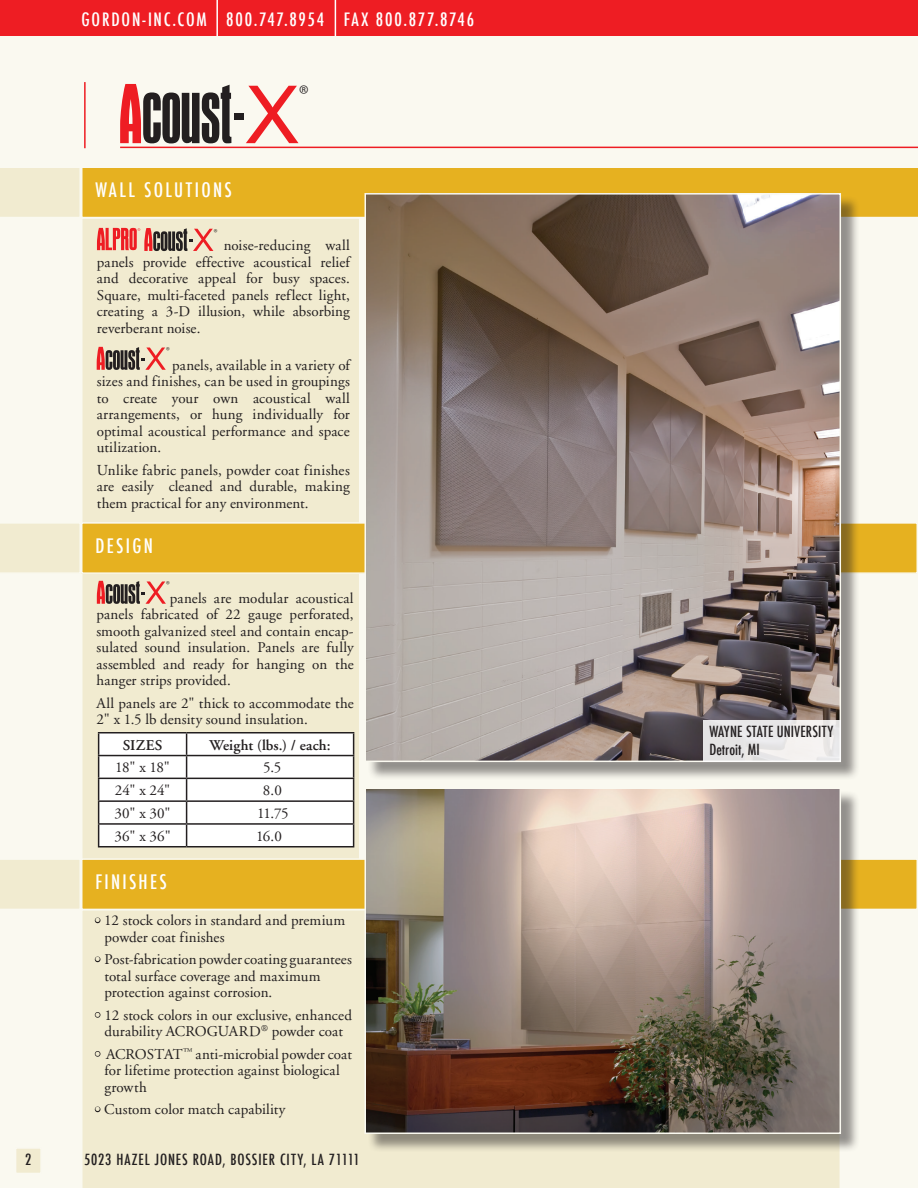
<style>
.page{position:relative;width:918px;height:1188px;background:#faf9f0}
.page>*{position:absolute;margin:0;border:0;box-sizing:border-box;transform-origin:0 0}
.t1{font:500 condensed 19.5px "Futura";letter-spacing:.12em;color:#fff}
.t2{font:18.45px "Myriad";color:#231f20}
.t3{font:500 condensed 18px "Futura";letter-spacing:.1em;color:#fff}
.Copy{font:15px/16.5px "Adobe Garamond";letter-spacing:.01em;color:#231f20;text-align:justify}
.Option_subhead{font:500 condensed 15px "Futura";letter-spacing:.055em;color:#231f20}
.Elements{font:500 condensed 15px/18px "Futura";letter-spacing:.005em;color:#231f20}
.Copy-2{font:600 15px "Adobe Garamond";letter-spacing:.01em;color:#231f20}
.t4{font:7.2px "Myriad";color:#231f20}
.s1{color:#f1ebd0}
</style>
<div class="page">
<div style="left:82px;top:219px;width:277px;height:639px;background:#f1ebd0"></div>
<div style="left:82px;top:910px;width:758px;height:278px;background:#f1ebd0"></div>
<svg style="left:0;top:168px;width:918px;height:49px;background:#e7b836"></svg>
<div style="left:15px;top:1147px;width:27px;height:27px;background:#f1ebd0;border:2px solid #faf9f0"></div>
<div style="left:0;top:0;width:918px;height:35px;background:#ee1d23"></div>
<hr style="left:84px;top:82px;width:2px;height:66px;background:#ee1d23">
<hr style="left:120px;top:147px;width:798px;height:1px;background:#ee1d23">
<svg style="left:120px;top:84px;width:111px;height:59px"></svg>
<div style="left:234px;top:113px;width:10px;height:7px;background:#231f20"></div>
<svg style="left:246px;top:86px;width:52px;height:57px"></svg>
<div style="left:82px;top:523px;width:835px;height:50px;background:#e6b120"></div>
<div style="left:81px;top:522px;width:837px;height:52px;border:2px solid #faf9f0"></div>
<div style="left:0;top:523px;width:80px;height:50px;background:#f1ebd0"></div>
<div style="left:367px;top:195px;width:493px;height:586px;background:#231f20;opacity:.48"></div>
<img style="left:367px;top:196px;width:471px;height:563px">
<div style="left:364px;top:193px;width:477px;height:569px;border:2px solid #faf9f0"></div>
<svg style="left:97px;top:347px;width:69px;height:23px;background:#af8478"></svg>
<hr style="left:98px;top:732px;width:89px;height:2px;background:#231f20">
<hr style="left:187px;top:732px;width:167px;height:2px;background:#231f20">
<svg style="left:98px;top:733px;width:256px;height:113px"></svg>
<hr style="left:98px;top:846px;width:89px;height:1px;background:#231f20">
<hr style="left:187px;top:846px;width:167px;height:1px;background:#231f20">
<svg style="left:97px;top:228px;width:116px;height:23px;background:#c97f74"></svg>
<svg style="left:97px;top:581px;width:69px;height:23px;background:#af8478"></svg>
<div style="left:82px;top:859px;width:835px;height:50px;background:#e6b120"></div>
<div style="left:81px;top:858px;width:837px;height:52px;border:2px solid #faf9f0"></div>
<div style="left:0;top:860px;width:80px;height:49px;background:#f1ebd0"></div>
<div style="left:367px;top:790px;width:493px;height:363px;background:#231f20;opacity:.48"></div>
<img style="left:367px;top:791px;width:471px;height:340px">
<div style="left:364px;top:788px;width:477px;height:346px;border:2px solid #faf9f0"></div>
<svg style="left:94px;top:916px;width:8px;height:8px"></svg>
<svg style="left:94px;top:955px;width:8px;height:8px"></svg>
<svg style="left:94px;top:1011px;width:8px;height:8px"></svg>
<svg style="left:94px;top:1050px;width:8px;height:8px"></svg>
<svg style="left:94px;top:1105px;width:8px;height:8px"></svg>
<hr style="left:335px;top:0;width:1px;height:36px;background:#fff">
<hr style="left:216px;top:0;width:2px;height:36px;background:#fff">
<div style="left:703px;top:720px;width:137px;height:41px;background:#e9e8e9"></div>
<p class="t3" style="left:81px;top:7px;width:394px">GORDON-INC.COM 800.747.8954 FAX 800.877.8746</p>
<p class="t1" style="left:95px;top:177px;width:138px">WALL SOLUTIONS</p>
<p class="t4" style="left:214px;top:228px;width:5px">®</p>
<p class="t2" style="left:299px;top:83px;width:11px">®</p>
<p class="Copy" style="left:97px;top:238px;width:255px;text-indent:127px">noise-reducing wall panels provide effective acoustical relief and decorative appeal for busy spaces.<br>Square, multi-faceted panels reflect light, creating a 3-D illusion, while absorbing reverberant noise.</p>
<p class="t4" style="left:166px;top:346px;width:5px">®</p>
<p class="Copy" style="left:97px;top:357px;width:255px;text-indent:75px">panels, available in a variety of sizes and finishes, can be used in groupings to create your own acoustical wall arrangements, or hung individually for optimal acoustical performance and space utilization.</p>
<p class="Copy" style="left:97px;top:462px;width:255px">Unlike fabric panels, powder coat finishes are easily cleaned and durable, making them practical for any environment.</p>
<p class="t1" style="left:95px;top:533px;width:59px">DESIGN</p>
<p class="t4" style="left:166px;top:580px;width:5px">®</p>
<p class="Copy" style="left:96px;top:590px;width:259px;text-indent:74px">panels are modular acoustical panels fabricated of 22 gauge perforated, smooth galvanized steel and contain encap&shy;sulated sound insulation. Panels are fully assembled and ready for hanging on the hanger strips provided.</p>
<p class="Copy" style="left:96px;top:695px;width:259px">All panels are 2" thick to accommodate the<br>2" x 1.5 lb density sound insulation.</p>
<p class="Copy-2" style="left:123px;top:737px;width:41px">SIZES</p>
<p class="Copy-2" style="left:209px;top:737px;width:123px">Weight (lbs.) / each:</p>
<p class="Copy" style="left:115px;top:760px;width:56px">18" x 18"</p>
<p class="Copy" style="left:263px;top:760px;width:19px">5.5</p>
<p class="Copy" style="left:115px;top:783px;width:57px">24" x 24"</p>
<p class="Copy" style="left:263px;top:783px;width:20px">8.0</p>
<p class="Copy" style="left:115px;top:805px;width:58px">30" x 30"</p>
<p class="Copy" style="left:257px;top:805px;width:33px">11.75</p>
<p class="Copy" style="left:114px;top:828px;width:58px">36" x 36"</p>
<p class="Copy" style="left:256px;top:828px;width:27px">16.0</p>
<p class="t1" style="left:95px;top:869px;width:73px">FINISHES</p>
<p class="Copy" style="left:104px;top:913px;width:242px;text-indent:-10px"><span class="s1">•</span> 12 stock colors in standard and premium powder coat finishes</p>
<p class="Copy" style="left:104px;top:952px;width:249px;text-align:left;text-indent:-10px"><span class="s1">•</span> Post-fabrication powder coating guarantees total surface coverage and maximum protection against corrosion.</p>
<p class="Copy" style="left:95px;top:1007px;width:259px;text-align:center"><span class="s1">•</span> 12 stock colors in our exclusive, enhanced durability ACROGUARD<sup>®</sup> powder coat</p>
<p class="Copy" style="left:104px;top:1046px;width:249px;text-align:left;text-indent:-10px"><span class="s1">•</span> ACROSTAT<sup>™</sup> anti-microbial powder coat for lifetime protection against biological growth</p>
<p class="Copy" style="left:95px;top:1102px;width:192px"><span class="s1">•</span> Custom color match capability</p>
<p class="Option_subhead" style="left:25px;top:1150px;width:8px">2</p>
<p class="Option_subhead" style="left:84px;top:1150px;width:277px">5023 HAZEL JONES ROAD, BOSSIER CITY, LA 71111</p>
<p class="Elements" style="left:709px;top:722px;width:125px">WAYNE STATE UNIVERSITY<br>Detroit, MI</p>
</div>
